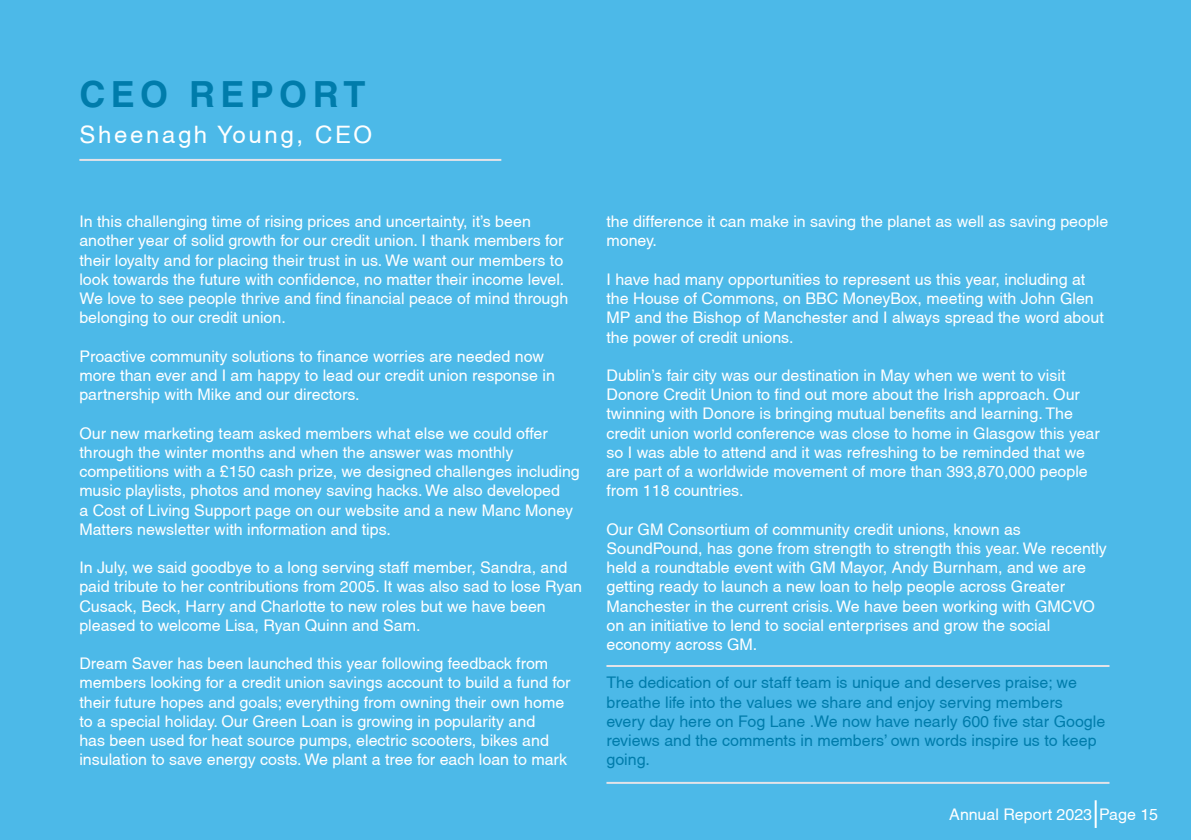
<style>
.page{position:relative;width:1191px;height:840px;background:#fff}
.page>*{position:absolute;margin:0;border:0;box-sizing:border-box;transform-origin:0 0}
.t1{font:700 36px "Helvetica CE";letter-spacing:.15em;color:#007cab}
.t2{font:24px "Helvetica";letter-spacing:.11em;color:#fff}
.t3{font:16px/19.2px "Helvetica";color:#fff}
.t4{font:16px/19.2px "Helvetica";color:#007cab}
</style>
<div class="page">
<div style="left:0;top:0;width:1191px;height:839px;background:#4cb9e8"></div>
<hr style="left:79px;top:159px;width:422px;height:2px;background:#e3e3e3">
<hr style="left:1094px;top:799px;width:2px;height:28px;background:#fff">
<hr style="left:606px;top:664px;width:503px;height:2px;background:#e3e3e3">
<hr style="left:606px;top:781px;width:503px;height:2px;background:#e3e3e3">
<h1 class="t1" style="left:79px;top:73px;width:287px">CEO REPORT</h1>
<h2 class="t2" style="left:79px;top:121px;width:294px">Sheenagh Young, CEO</h2>
<p class="t3" style="left:79px;top:212px;width:490px">In this challenging time of rising prices and uncertainty, it’s been another year of solid growth for our credit union. I thank members for their loyalty and for placing their trust in us. We want our members to look towards the future with confidence, no matter their income level.<br>We love to see people thrive and find financial peace of mind through belonging to our credit union.</p>
<p class="t3" style="left:79px;top:346px;width:477px">Proactive community solutions to finance worries are needed now more than ever and I am happy to lead our credit union response in partnership with Mike and our directors.</p>
<p class="t3" style="left:79px;top:423px;width:502px">Our new marketing team asked members what else we could offer through the winter months and when the answer was monthly competitions with a £150 cash prize, we designed challenges including music playlists, photos and money saving hacks. We also developed<br>a Cost of Living Support page on our website and a new Manc Money Matters newsletter with information and tips.</p>
<p class="t3" style="left:79px;top:557px;width:504px">In July, we said goodbye to a long serving staff member, Sandra, and paid tribute to her contributions from 2005. It was also sad to lose Ryan Cusack, Beck, Harry and Charlotte to new roles but we have been pleased to welcome Lisa, Ryan Quinn and Sam.</p>
<p class="t3" style="left:79px;top:653px;width:493px">Dream Saver has been launched this year following feedback from members looking for a credit union savings account to build a fund for their future hopes and goals; everything from owning their own home to a special holiday. Our Green Loan is growing in popularity and<br>has been used for heat source pumps, electric scooters, bikes and insulation to save energy costs. We plant a tree for each loan to mark</p>
<p class="t3" style="left:606px;top:212px;width:503px">the difference it can make in saving the planet as well as saving people money.</p>
<p class="t3" style="left:606px;top:269px;width:499px">I have had many opportunities to represent us this year, including at the House of Commons, on BBC MoneyBox, meeting with John Glen MP and the Bishop of Manchester and I always spread the word about the power of credit unions.</p>
<p class="t3" style="left:606px;top:365px;width:495px">Dublin’s fair city was our destination in May when we went to visit Donore Credit Union to find out more about the Irish approach. Our twinning with Donore is bringing mutual benefits and learning. The credit union world conference was close to home in Glasgow this year so I was able to attend and it was refreshing to be reminded that we are part of a worldwide movement of more than 393,870,000 people from 118 countries.</p>
<p class="t3" style="left:606px;top:519px;width:502px">Our GM Consortium of community credit unions, known as SoundPound, has gone from strength to strength this year. We recently held a roundtable event with GM Mayor, Andy Burnham, and we are getting ready to launch a new loan to help people across Greater Manchester in the current crisis. We have been working with GMCVO on an initiative to lend to social enterprises and grow the social economy across GM.</p>
<p class="t4" style="left:606px;top:672px;width:500px">The dedication of our staff team is unique and deserves praise; we breathe life into the values we share and enjoy serving members every day here on Fog Lane .We now have nearly 600 five star Google reviews and the comments in members’ own words inspire us to keep going.</p>
<p class="t3" style="left:949px;top:804px;width:210px">Annual Report 2023 Page 15</p>
</div>
